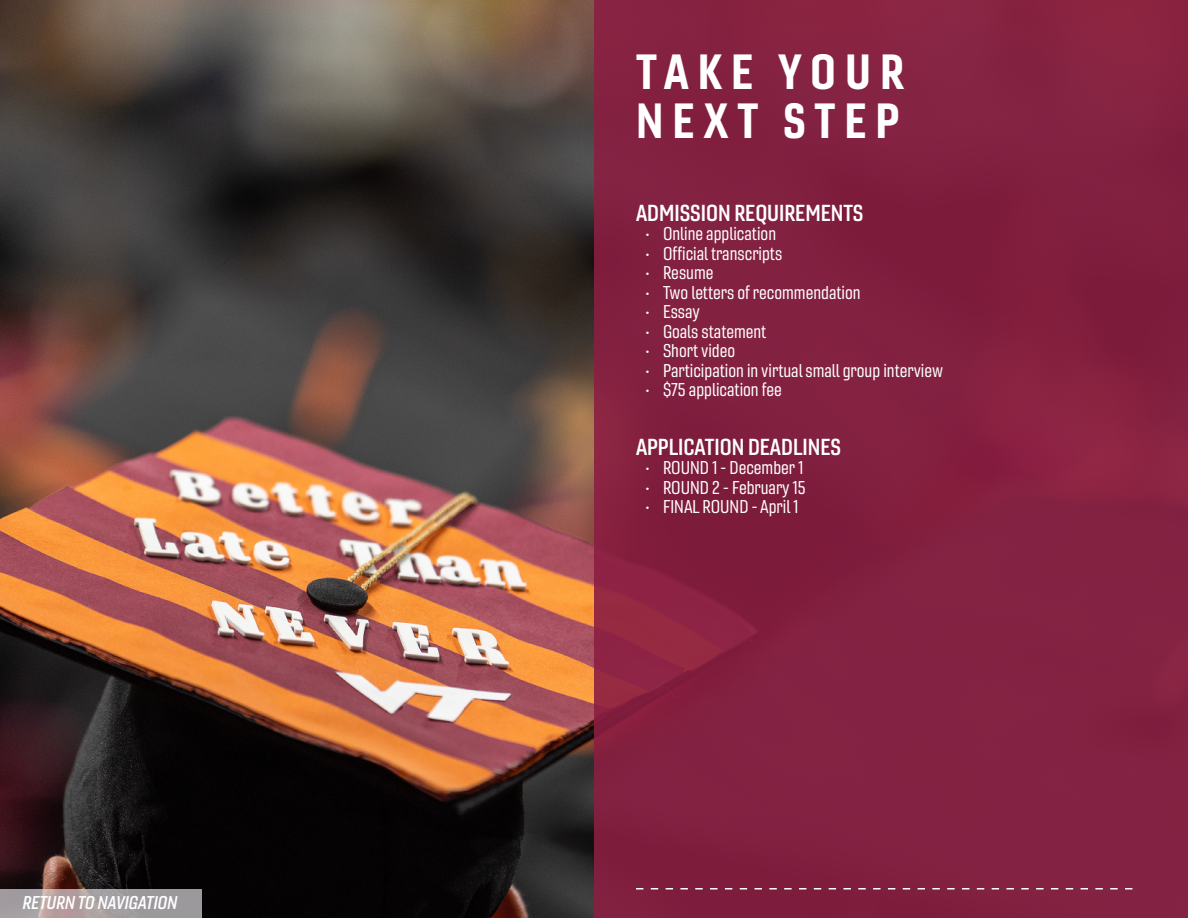
<style>
.page{position:relative;width:1188px;height:918px;background:#fff}
.page>*{position:absolute;margin:0;border:0;box-sizing:border-box;transform-origin:0 0}
.t1{font:48px/49.5px "Gineso Con Bol";letter-spacing:.19em;color:#fff}
.t2{font:22.5px "Gineso Con Dem";color:#fff}
.t3{font:18px "Gineso Con Reg";color:#fff}
.t4{font:18px "Gineso Con Dem It";color:#fff}
</style>
<div class="page">
<img style="left:0;top:0;width:594px;height:918px">
<div style="left:594px;top:0;width:594px;height:918px;background:#842141"></div>
<svg style="left:636px;top:888px;width:496px;height:2px"></svg>
<svg style="left:0;top:889px;width:202px;height:29px;background:#a59d9f"></svg>
<p class="t4" style="left:22px;top:891px;width:156px">RETURN TO NAVIGATION</p>
<p class="t1" style="left:636px;top:46px;width:270px">TAKE YOUR<br>NEXT STEP</p>
<p class="t2" style="left:636px;top:199px;width:229px">ADMISSION REQUIREMENTS</p>
<p class="t3" style="left:645px;top:223px;width:133px">• Online application</p>
<p class="t3" style="left:645px;top:242px;width:139px">• Official transcripts</p>
<p class="t3" style="left:645px;top:262px;width:70px">• Resume</p>
<p class="t3" style="left:645px;top:281px;width:217px">• Two letters of recommendation</p>
<p class="t3" style="left:645px;top:301px;width:56px">• Essay</p>
<p class="t3" style="left:645px;top:320px;width:123px">• Goals statement</p>
<p class="t3" style="left:645px;top:340px;width:92px">• Short video</p>
<p class="t3" style="left:645px;top:359px;width:300px">• Participation in virtual small group interview</p>
<p class="t3" style="left:645px;top:379px;width:138px">• $75 application fee</p>
<p class="t2" style="left:636px;top:433px;width:206px">APPLICATION DEADLINES</p>
<p class="t3" style="left:645px;top:457px;width:160px">• ROUND 1 - December 1</p>
<p class="t3" style="left:645px;top:476px;width:162px">• ROUND 2 - February 15</p>
<p class="t3" style="left:645px;top:496px;width:155px">• FINAL ROUND - April 1</p>
</div>
